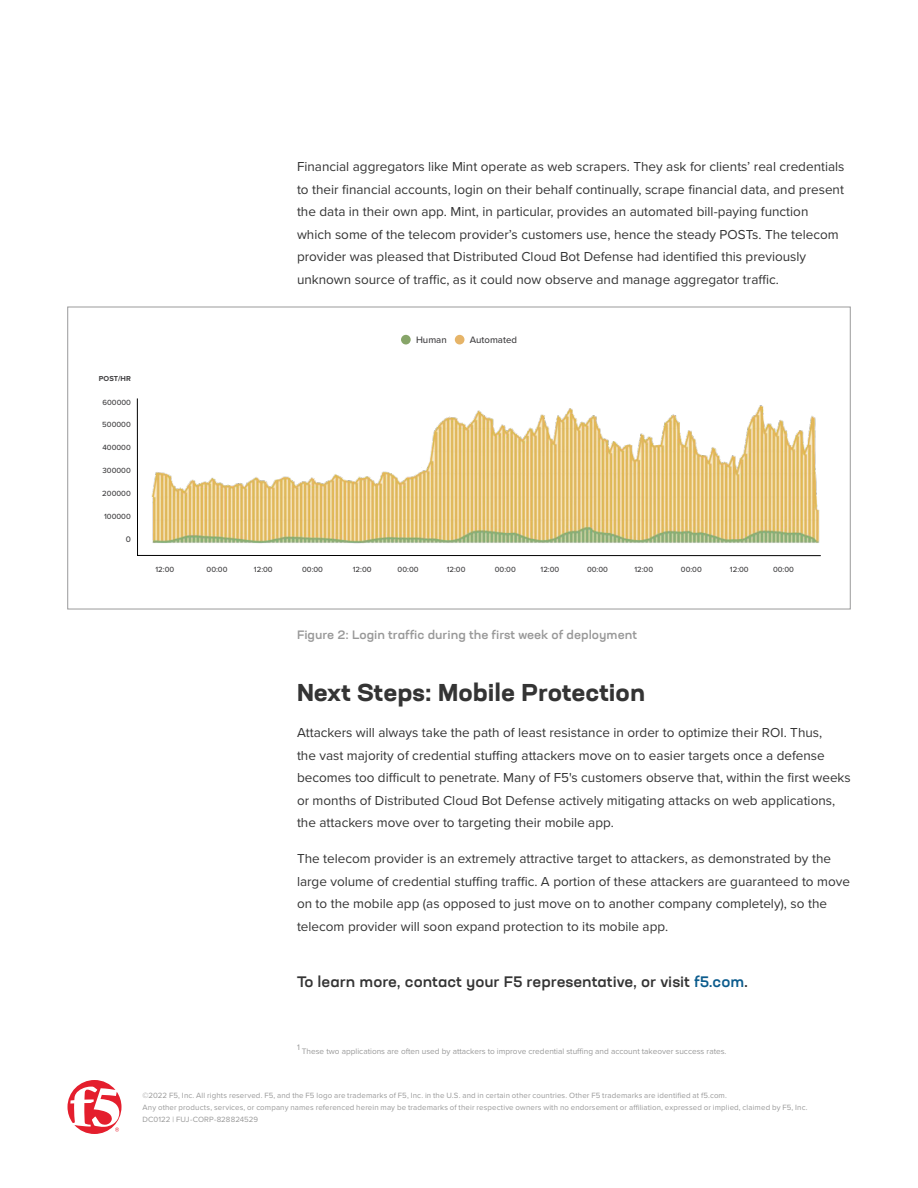
<style>
.page{position:relative;width:918px;height:1188px;background:#fff}
.page>*{position:absolute;margin:0;border:0;box-sizing:border-box;transform-origin:0 0}
.t1{font:700 expanded 24px "Neusa Next Std";color:#343434}
.t2{font:500 expanded 15px "Neusa Next Std";color:#343434}
.t3{font:13.5px/22.5px "Proxima Nova";color:#343434}
.t4{font:500 expanded 12px "Neusa Next Std";color:#999}
.t5{font:500 9.6px "Proxima Nova";color:#414042}
.t6{font:500 8.4px "Proxima Nova";color:#414042}
.t7{font:8.25px "Proxima Nova";color:#999}
.t8{font:7.8px/12px "Proxima Nova";letter-spacing:.015em;color:#999}
.t9{font:500 7.8px "Proxima Nova";color:#414042}
.t10{font:700 7.5px "Proxima Nova";color:#414042}
.s1{color:#0c5c8d}
</style>
<div class="page">
<svg style="left:68px;top:1080px;width:54px;height:54px"></svg>
<svg style="left:137px;top:398px;width:684px;height:158px"></svg>
<img style="left:145px;top:398px;width:676px;height:147px">
<div style="left:401px;top:335px;width:10px;height:10px;background:#87a569;border-radius:50%"></div>
<div style="left:455px;top:335px;width:9px;height:10px;background:#e6b468;border-radius:50%"></div>
<p class="t10" style="left:99px;top:373px;width:34px">POST/HR</p>
<p class="t9" style="left:102px;top:396px;width:30px">600000</p>
<p class="t9" style="left:102px;top:419px;width:30px">500000</p>
<p class="t9" style="left:102px;top:442px;width:30px">400000</p>
<p class="t9" style="left:103px;top:465px;width:30px">300000</p>
<p class="t9" style="left:102px;top:487px;width:30px">200000</p>
<p class="t9" style="left:104px;top:510px;width:28px">100000</p>
<p class="t6" style="left:126px;top:533px;width:7px">0</p>
<p class="t9" style="left:155px;top:564px;width:20px">12:00</p>
<p class="t3" style="left:297px;top:155px;width:549px">Financial aggregators like Mint operate as web scrapers. They ask for clients’ real credentials to their financial accounts, login on their behalf continually, scrape financial data, and present the data in their own app. Mint, in particular, provides an automated bill-paying function which some of the telecom provider’s customers use, hence the steady POSTs. The telecom provider was pleased that Distributed Cloud Bot Defense had identified this previously unknown source of traffic, as it could now observe and manage aggregator traffic.</p>
<p class="t5" style="left:416px;top:333px;width:32px">Human</p>
<p class="t5" style="left:470px;top:333px;width:49px">Automated</p>
<p class="t9" style="left:207px;top:564px;width:22px">00:00</p>
<p class="t9" style="left:254px;top:564px;width:20px">12:00</p>
<p class="t9" style="left:302px;top:564px;width:22px">00:00</p>
<p class="t9" style="left:353px;top:564px;width:20px">12:00</p>
<p class="t9" style="left:398px;top:564px;width:22px">00:00</p>
<p class="t9" style="left:447px;top:564px;width:20px">12:00</p>
<p class="t9" style="left:495px;top:564px;width:22px">00:00</p>
<p class="t9" style="left:541px;top:564px;width:20px">12:00</p>
<p class="t9" style="left:587px;top:564px;width:22px">00:00</p>
<p class="t9" style="left:634px;top:564px;width:20px">12:00</p>
<p class="t9" style="left:681px;top:564px;width:22px">00:00</p>
<p class="t9" style="left:730px;top:564px;width:20px">12:00</p>
<p class="t9" style="left:773px;top:564px;width:22px">00:00</p>
<p class="t4" style="left:297px;top:627px;width:341px">Figure 2: Login traffic during the first week of deployment</p>
<h1 class="t1" style="left:297px;top:677px;width:350px">Next Steps: Mobile Protection</h1>
<p class="t3" style="left:297px;top:721px;width:555px">Attackers will always take the path of least resistance in order to optimize their ROI. Thus,<br>the vast majority of credential stuffing attackers move on to easier targets once a defense becomes too difficult to penetrate. Many of F5's customers observe that, within the first weeks or months of Distributed Cloud Bot Defense actively mitigating attacks on web applications, the attackers move over to targeting their mobile app.</p>
<p class="t3" style="left:297px;top:847px;width:555px">The telecom provider is an extremely attractive target to attackers, as demonstrated by the large volume of credential stuffing traffic. A portion of these attackers are guaranteed to move on to the mobile app (as opposed to just move on to another company completely), so the telecom provider will soon expand protection to its mobile app.</p>
<p class="t2" style="left:297px;top:972px;width:453px">To learn more, contact your F5 representative, or visit <span class="s1">f5.com</span>.</p>
<p class="t7" style="left:297px;top:1041px;width:4px">1</p>
<p class="t7" style="left:302px;top:1046px;width:426px">These two applications are often used by attackers to improve credential stuffing and account takeover success rates.</p>
<p class="t8" style="left:143px;top:1089px;width:667px">©2022 F5, Inc. All rights reserved. F5, and the F5 logo are trademarks of F5, Inc. in the U.S. and in certain other countries. Other F5 trademarks are identified at f5.com.<br>Any other products, services, or company names referenced herein may be trademarks of their respective owners with no endorsement or affiliation, expressed or implied, claimed by F5, Inc.<br>DC0122 | FUJ-CORP-828824529</p>
</div>
